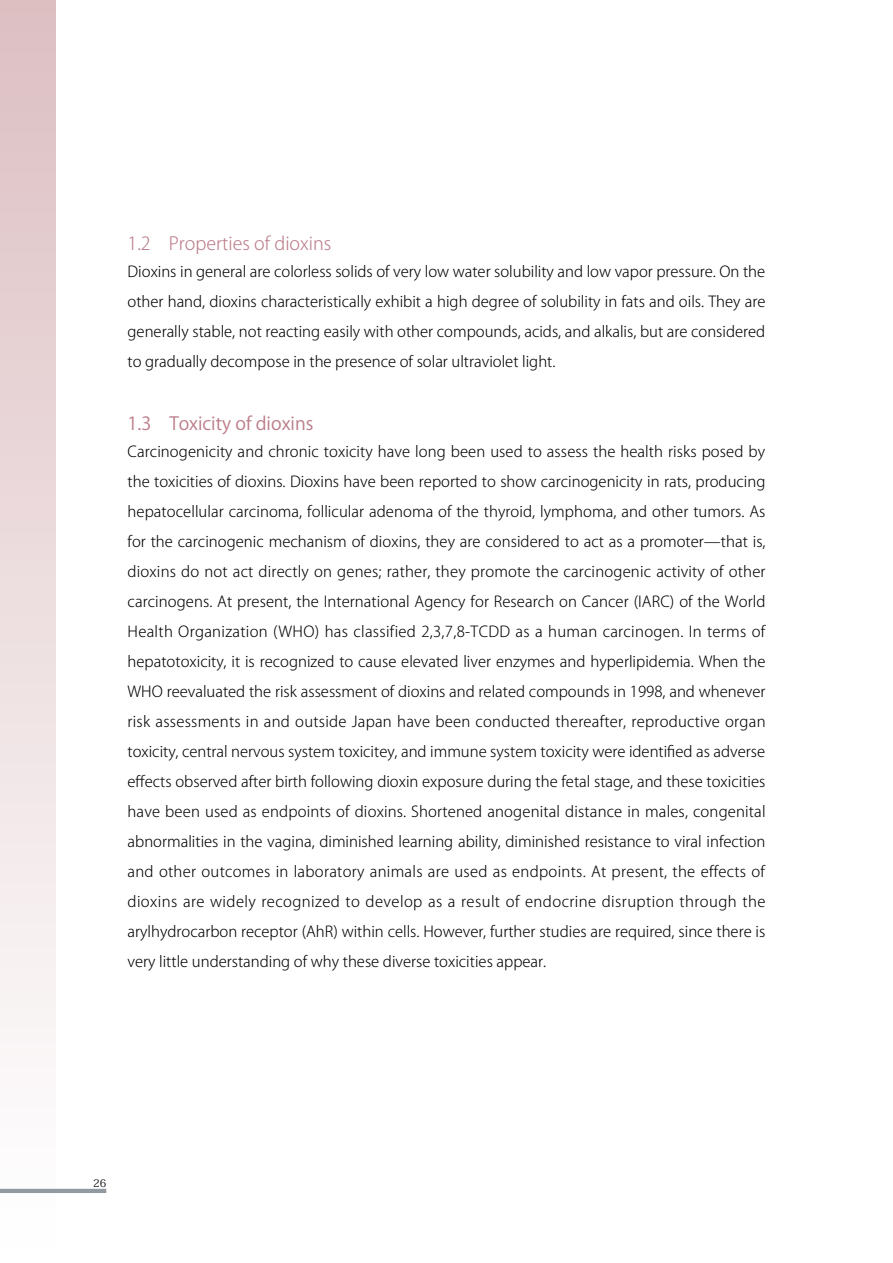
<style>
.page{position:relative;width:893px;height:1263px;background:#fff}
.page>*{position:absolute;margin:0;border:0;box-sizing:border-box;transform-origin:0 0}
.t1{font:300 18px "Koz Go Pro";color:#bb7c88}
.t2{font:18px "Koz Go Pro";color:#bb7c88}
.t3{font:300 15px/30px "Koz Go Pro";color:#000;text-align:justify}
.t4{font:10.5px "Koz Min Pro";color:#000}
</style>
<div class="page">
<div style="left:0;top:0;width:55px;height:1263px;background:linear-gradient(to bottom,#ddbfc2,#fff)"></div>
<hr style="left:0;top:1189px;width:106px;height:4px;background:#929a9f">
<p class="t1" style="left:128px;top:231px;width:205px">1.2　Properties of dioxins</p>
<p class="t3" style="left:128px;top:257px;width:639px">Dioxins in general are colorless solids of very low water solubility and low vapor pressure. On the other hand, dioxins characteristically exhibit a high degree of solubility in fats and oils. They are generally stable, not reacting easily with other compounds, acids, and alkalis, but are considered to gradually decompose in the presence of solar ultraviolet light.</p>
<p class="t2" style="left:128px;top:411px;width:187px">1.3　Toxicity of dioxins</p>
<p class="t3" style="left:128px;top:437px;width:640px">Carcinogenicity and chronic toxicity have long been used to assess the health risks posed by the toxicities of dioxins. Dioxins have been reported to show carcinogenicity in rats, producing hepatocellular carcinoma, follicular adenoma of the thyroid, lymphoma, and other tumors. As for the carcinogenic mechanism of dioxins, they are considered to act as a promoter—that is, dioxins do not act directly on genes; rather, they promote the carcinogenic activity of other carcinogens. At present, the International Agency for Research on Cancer (IARC) of the World Health Organization (WHO) has classified 2,3,7,8-TCDD as a human carcinogen. In terms of hepatotoxicity, it is recognized to cause elevated liver enzymes and hyperlipidemia. When the WHO reevaluated the risk assessment of dioxins and related compounds in 1998, and whenever risk assessments in and outside Japan have been conducted thereafter, reproductive organ toxicity, central nervous system toxicitey, and immune system toxicity were identified as adverse effects observed after birth following dioxin exposure during the fetal stage, and these toxicities have been used as endpoints of dioxins. Shortened anogenital distance in males, congenital abnormalities in the vagina, diminished learning ability, diminished resistance to viral infection and other outcomes in laboratory animals are used as endpoints. At present, the effects of dioxins are widely recognized to develop as a result of endocrine disruption through the arylhydrocarbon receptor (AhR) within cells. However, further studies are required, since there is very little understanding of why these diverse toxicities appear.</p>
<p class="t4" style="left:93px;top:1176px;width:15px">26</p>
</div>
